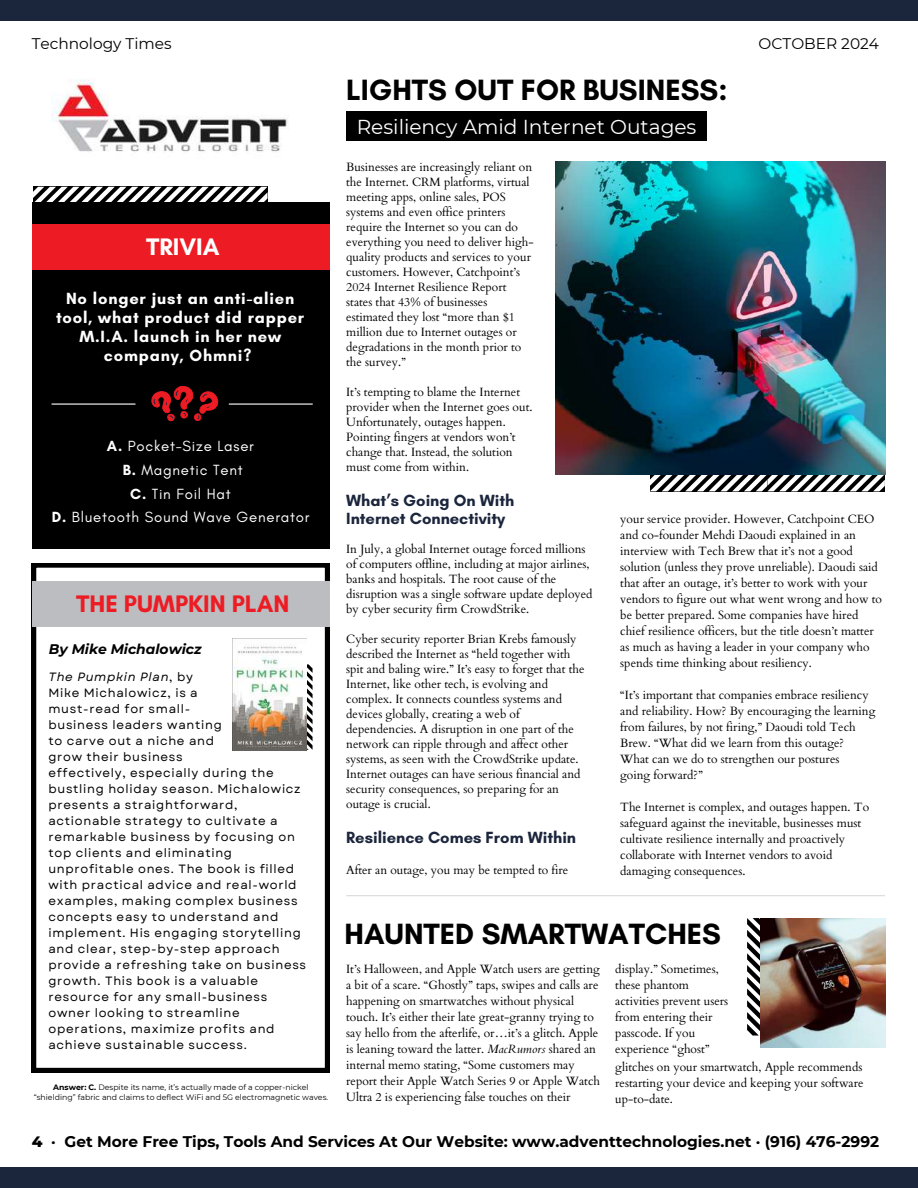
<style>
.page{position:relative;width:918px;height:1188px;background:#fff}
.page>*{position:absolute;margin:0;border:0;box-sizing:border-box;transform-origin:0 0}
.t1{font:700 29.85px "Glacial Indifference";color:#000}
.t2{font:700 24.3px "Glacial Indifference";color:#ed1c24}
.t3{font:700 24.3px "Glacial Indifference";color:#fff}
.t4{font:20.1px "Montserrat";color:#fff}
.t5{font:700 16.5px/19.2px "Glacial Indifference";letter-spacing:.05em;color:#fff;text-align:center}
.t6{font:700 16.5px/18px "Glacial Indifference";color:#1b253c}
.t7{font:700 15.45px "Montserrat";color:#000}
.t8{font:15.45px "Montserrat";color:#000}
.t9{font:15px/23.7px "Glacial Indifference";letter-spacing:.05em;color:#fff;text-align:center}
.t10{font:italic 700 13.95px "Montserrat";color:#000}
.t11{font:12px/16px "Cardo";color:#000}
.t12{font:12px/16px "Garet";letter-spacing:.06em;color:#000}
.t13{font:7.8px/10.4px "Montserrat";color:#000;text-align:center}
.s1{font-weight:700}
.s2{font-style:italic}
.s3{font-weight:800}
</style>
<div class="page">
<div style="left:0;top:1px;width:918px;height:20px;background:#1b253c"></div>
<div style="left:0;top:1168px;width:918px;height:20px;background:#1b253c"></div>
<hr style="left:346px;top:895px;width:539px;height:1px;background:#d9d9d9">
<svg style="left:33px;top:187px;width:235px;height:15px"></svg>
<div style="left:33px;top:202px;width:297px;height:347px;background:#000"></div>
<div style="left:346px;top:112px;width:361px;height:29px;background:#000"></div>
<svg style="left:747px;top:919px;width:13px;height:117px"></svg>
<img style="left:760px;top:918px;width:125px;height:129px">
<svg style="left:650px;top:474px;width:235px;height:17px"></svg>
<img style="left:555px;top:161px;width:331px;height:313px">
<svg style="left:32px;top:563px;width:297px;height:509px"></svg>
<div style="left:33px;top:581px;width:297px;height:45px;background:#bcbdc0"></div>
<svg style="left:307px;top:664px;width:5px;height:86px"></svg>
<img style="left:232px;top:639px;width:75px;height:111px">
<div style="left:33px;top:224px;width:297px;height:45px;background:#ed1c24"></div>
<svg style="left:151px;top:385px;width:68px;height:37px"></svg>
<hr style="left:52px;top:404px;width:83px;height:1px;background:#fff">
<hr style="left:229px;top:404px;width:84px;height:1px;background:#fff">
<img style="left:51px;top:79px;width:237px;height:73px">
<p class="t8" style="left:32px;top:34px;width:141px">Technology Times</p>
<p class="t8" style="left:759px;top:34px;width:122px">OCTOBER 2024</p>
<h1 class="t1" style="left:346px;top:72px;width:383px">LIGHTS OUT FOR BUSINESS:</h1>
<h2 class="t3" style="left:146px;top:231px;width:75px">TRIVIA</h2>
<h3 class="t5" style="left:56px;top:288px;width:250px">No longer just an anti-alien tool, what product did rapper<br>M.I.A. launch in her new company, Ohmni?</h3>
<p class="t9" style="left:52px;top:434px;width:259px"><span class="s1">A.</span> Pocket-Size Laser<br><span class="s1">B.</span> Magnetic Tent<br><span class="s1">C.</span> Tin Foil Hat<br><span class="s1">D.</span> Bluetooth Sound Wave Generator</p>
<h2 class="t2" style="left:76px;top:589px;width:215px">THE PUMPKIN PLAN</h2>
<p class="t10" style="left:49px;top:640px;width:154px">By Mike Michalowicz</p>
<p class="t12" style="left:48px;top:669px;width:259px"><span class="s2">The Pumpkin Plan</span>, by<br>Mike Michalowicz, is a<br>must-read for small-<br>business leaders wanting<br>to carve out a niche and<br>grow their business<br>effectively, especially during the bustling holiday season. Michalowicz presents a straightforward, actionable strategy to cultivate a remarkable business by focusing on top clients and eliminating unprofitable ones. The book is filled with practical advice and real-world examples, making complex business concepts easy to understand and implement. His engaging storytelling and clear, step-by-step approach provide a refreshing take on business growth. This book is a valuable resource for any small-business owner looking to streamline operations, maximize profits and achieve sustainable success.</p>
<p class="t13" style="left:34px;top:1082px;width:296px"><span class="s1">Answer: C.</span> Despite its name, it’s actually made of a copper-nickel “shielding” fabric and claims to deflect WiFi and 5G electromagnetic waves.</p>
<h3 class="t4" style="left:357px;top:114px;width:341px">Resiliency Amid Internet Outages</h3>
<p class="t11" style="left:346px;top:159px;width:189px;line-height:15px">Businesses are increasingly reliant on the Internet. CRM platforms, virtual meeting apps, online sales, POS systems and even office printers require the Internet so you can do everything you need to deliver high&shy;quality products and services to your customers. However, Catchpoint’s 2024 Internet Resilience Report states that 43% of businesses estimated they lost “more than $1 million due to Internet outages or degradations in the month prior to the survey.”</p>
<p class="t11" style="left:346px;top:384px;width:188px;line-height:15px">It’s tempting to blame the Internet provider when the Internet goes out.<br>Unfortunately, outages happen.<br>Pointing fingers at vendors won’t change that. Instead, the solution must come from within.</p>
<h3 class="t6" style="left:346px;top:492px;width:170px">What’s Going On With<br>Internet Connectivity</h3>
<p class="t11" style="left:346px;top:542px;width:248px;line-height:15px">In July, a global Internet outage forced millions of computers offline, including at major airlines, banks and hospitals. The root cause of the disruption was a single software update deployed by cyber security firm CrowdStrike.</p>
<p class="t11" style="left:346px;top:632px;width:240px;line-height:15px">Cyber security reporter Brian Krebs famously described the Internet as “held together with spit and baling wire.” It’s easy to forget that the Internet, like other tech, is evolving and complex. It connects countless systems and devices globally, creating a web of dependencies. A disruption in one part of the network can ripple through and affect other systems, as seen with the CrowdStrike update.<br>Internet outages can have serious financial and security consequences, so preparing for an outage is crucial.</p>
<h3 class="t6" style="left:346px;top:829px;width:231px">Resilience Comes From Within</h3>
<p class="t11" style="left:346px;top:863px;width:224px">After an outage, you may be tempted to fire</p>
<p class="t11" style="left:620px;top:512px;width:263px">your service provider. However, Catchpoint CEO and co-founder Mehdi Daoudi explained in an interview with Tech Brew that it’s not a good solution (unless they prove unreliable). Daoudi said that after an outage, it’s better to work with your vendors to figure out what went wrong and how to be better prepared. Some companies have hired chief resilience officers, but the title doesn’t matter as much as having a leader in your company who spends time thinking about resiliency.</p>
<p class="t11" style="left:620px;top:688px;width:257px">“It’s important that companies embrace resiliency and reliability. How? By encouraging the learning from failures, by not firing,” Daoudi told Tech Brew. “What did we learn from this outage?<br>What can we do to strengthen our postures<br>going forward?”</p>
<p class="t11" style="left:620px;top:800px;width:250px">The Internet is complex, and outages happen. To safeguard against the inevitable, businesses must cultivate resilience internally and proactively collaborate with Internet vendors to avoid damaging consequences.</p>
<h1 class="t1" style="left:345px;top:915px;width:378px">HAUNTED SMARTWATCHES</h1>
<p class="t11" style="left:346px;top:961px;width:255px">It’s Halloween, and Apple Watch users are getting a bit of a scare. “Ghostly” taps, swipes and calls are happening on smartwatches without physical touch. It’s either their late great-granny trying to say hello from the afterlife, or…it’s a glitch. Apple is leaning toward the latter. <span class="s2">MacRumors</span> shared an internal memo stating, “Some customers may report their Apple Watch Series 9 or Apple Watch Ultra 2 is experiencing false touches on their</p>
<p class="t11" style="left:615px;top:961px;width:114px">display.” Sometimes, these phantom activities prevent users from entering their passcode. If you experience “ghost”</p>
<p class="t11" style="left:615px;top:1059px;width:250px;text-align:justify">glitches on your smartwatch, Apple recommends restarting your device and keeping your software up-to-date.</p>
<p class="t7" style="left:32px;top:1132px;width:849px"><span class="s3">4</span> · Get More Free Tips, Tools And Services At Our Website: www.adventtechnologies.net · (916) 476-2992</p>
</div>
